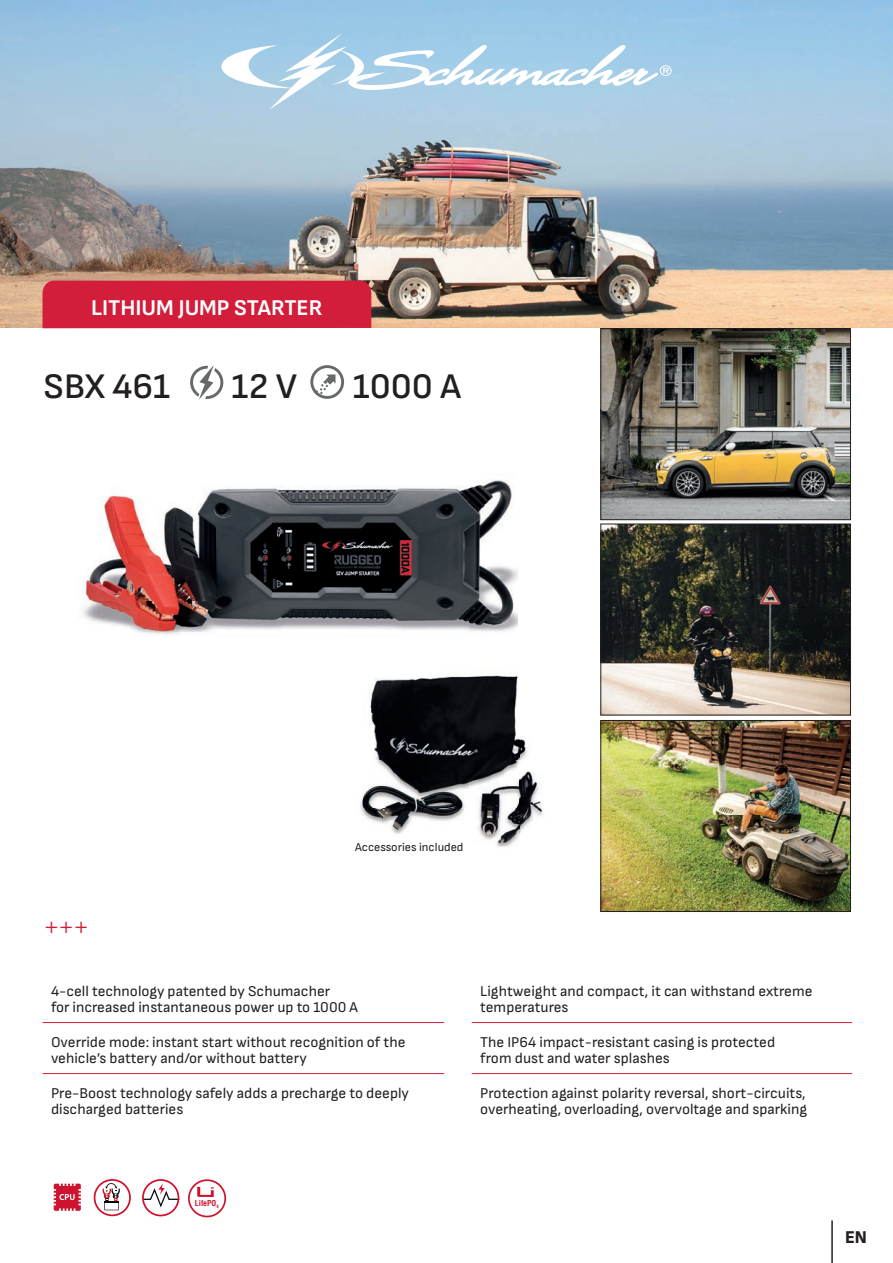
<style>
.page{position:relative;width:893px;height:1263px;background:#fff}
.page>*{position:absolute;margin:0;border:0;box-sizing:border-box;transform-origin:0 0}
.t1{font:600 36px "Sofia Sans";color:#231f20}
.t2{font:700 22.5px "Sofia Sans";color:#fff}
.t3{font:300 22.5px "Helvetica LT Std";color:#d21e39}
.t4{font:800 18px "Sofia Sans";color:#231f20}
.t5{font:15px/16.5px "Sofia Sans";color:#231f20}
.t6{font:12px "Sofia Sans";color:#231f20}
.t7{font:700 condensed 7.95px "Helvetica LT Std";color:#cf122e}
</style>
<div class="page">
<img style="left:0;top:0;width:893px;height:327px">
<svg style="left:54px;top:1184px;width:27px;height:27px"></svg>
<div style="left:94px;top:1179px;width:37px;height:37px;border:2px solid #d30d2b;border-radius:50%"></div>
<svg style="left:103px;top:1183px;width:17px;height:27px"></svg>
<svg style="left:142px;top:1183px;width:38px;height:26px"></svg>
<div style="left:142px;top:1179px;width:37px;height:37px;border:2px solid #d30d2b;border-radius:50%"></div>
<svg style="left:188px;top:1179px;width:38px;height:38px"></svg>
<hr style="left:43px;top:1073px;width:401px;height:1px;background:#d21e39">
<hr style="left:472px;top:1073px;width:380px;height:1px;background:#d21e39">
<hr style="left:43px;top:1022px;width:401px;height:1px;background:#d21e39">
<hr style="left:472px;top:1022px;width:380px;height:1px;background:#d21e39">
<img style="left:82px;top:479px;width:435px;height:156px">
<img style="left:603px;top:722px;width:246px;height:188px">
<div style="left:601px;top:720px;width:250px;height:192px;border:1px solid #231f20"></div>
<img style="left:603px;top:526px;width:246px;height:187px">
<div style="left:601px;top:524px;width:250px;height:191px;border:1px solid #231f20"></div>
<img style="left:603px;top:330px;width:246px;height:188px">
<div style="left:601px;top:328px;width:250px;height:192px;border:1px solid #231f20"></div>
<img style="left:360px;top:675px;width:183px;height:172px">
<hr style="left:831px;top:1220px;width:2px;height:43px;background:#231f20">
<svg style="left:310px;top:365px;width:34px;height:34px"></svg>
<svg style="left:190px;top:365px;width:34px;height:35px"></svg>
<svg style="left:221px;top:33px;width:451px;height:77px;background:#b3d4ea"></svg>
<div style="left:43px;top:281px;width:328px;height:47px;background:#d21e3a"></div>
<h2 class="t2" style="left:91px;top:294px;width:233px">LITHIUM JUMP STARTER</h2>
<h1 class="t1" style="left:44px;top:365px;width:128px">SBX 461</h1>
<h1 class="t1" style="left:232px;top:365px;width:67px">12 V</h1>
<h1 class="t1" style="left:353px;top:365px;width:110px">1000 A</h1>
<h2 class="t3" style="left:44px;top:911px;width:46px">+++</h2>
<p class="t6" style="left:355px;top:840px;width:110px">Accessories included</p>
<p class="t5" style="left:51px;top:982px;width:308px">4-cell technology patented by Schumacher<br>for increased instantaneous power up to 1000 A</p>
<p class="t5" style="left:480px;top:982px;width:334px">Lightweight and compact, it can withstand extreme temperatures</p>
<p class="t5" style="left:51px;top:1033px;width:356px">Override mode: instant start without recognition of the vehicle’s battery and/or without battery</p>
<p class="t5" style="left:480px;top:1033px;width:296px">The IP64 impact-resistant casing is protected from dust and water splashes</p>
<p class="t5" style="left:51px;top:1084px;width:360px">Pre-Boost technology safely adds a precharge to deeply discharged batteries</p>
<p class="t5" style="left:480px;top:1084px;width:328px">Protection against polarity reversal, short-circuits, overheating, overloading, overvoltage and sparking</p>
<p class="t7" style="left:195px;top:1198px;width:25px">LifePO<sub>4</sub></p>
<p class="t4" style="left:845px;top:1226px;width:23px">EN</p>
</div>
